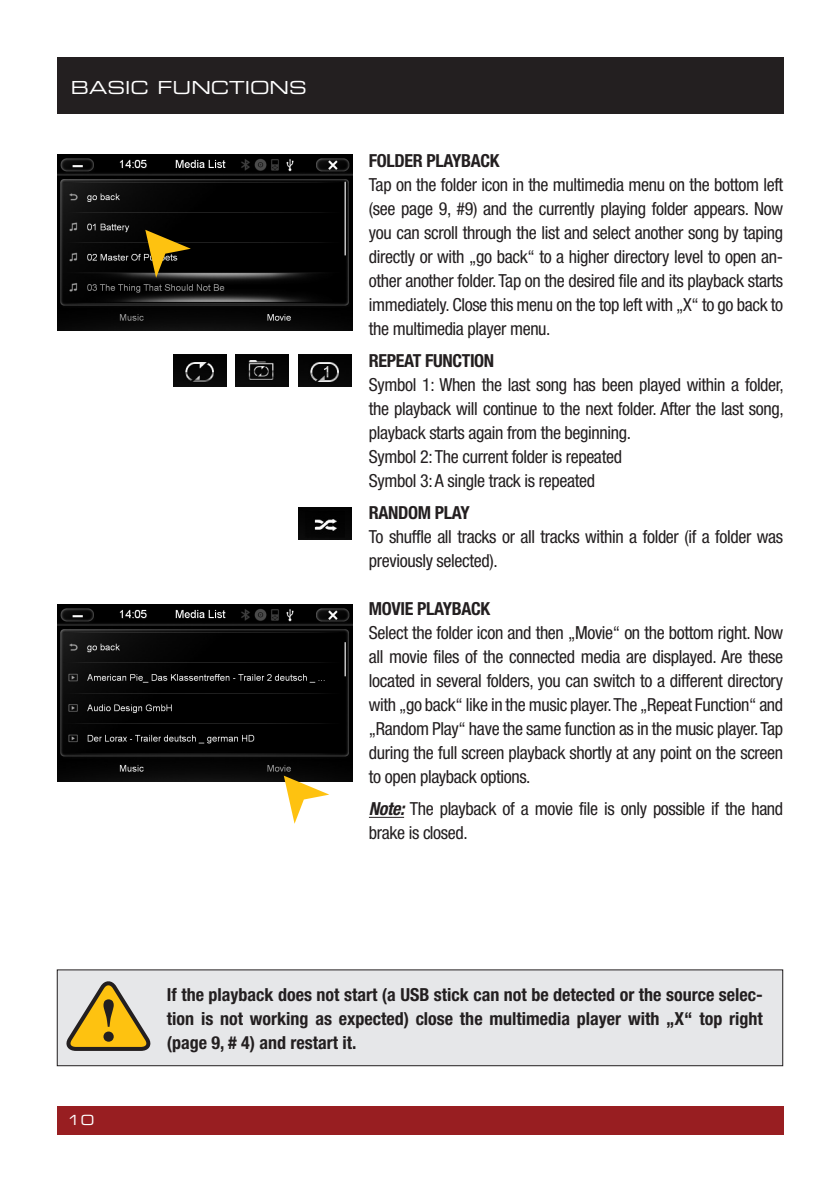
<style>
.page{position:relative;width:840px;height:1191px;background:#fff}
.page>*{position:absolute;margin:0;border:0;box-sizing:border-box;transform-origin:0 0}
.t1{font:condensed 18px/24px "Helvetica Neue";letter-spacing:-.02em;color:#231f20}
.t2{font:700 condensed 18px/24px "Helvetica Neue";letter-spacing:-.02em;color:#231f20;text-align:justify}
.t3{font:18px "Eurostile Extended Two";color:#fff}
.t4{font:14px "Eurostile Extended Two";color:#fff}
.s1{font-weight:700;font-style:italic}
</style>
<div class="page">
<div style="left:57px;top:1106px;width:725px;height:28px;background:#981e21"></div>
<div style="left:57px;top:57px;width:725px;height:56px;background:#231f20"></div>
<hr style="left:369px;top:817px;width:35px;height:1px;background:#231f20">
<img style="left:57px;top:154px;width:295px;height:177px">
<img style="left:298px;top:354px;width:53px;height:32px">
<img style="left:298px;top:507px;width:53px;height:32px">
<img style="left:236px;top:354px;width:53px;height:32px">
<img style="left:173px;top:354px;width:53px;height:32px">
<img style="left:57px;top:604px;width:295px;height:177px">
<svg style="left:145px;top:230px;width:46px;height:48px;background:#5f4c13"></svg>
<svg style="left:283px;top:775px;width:46px;height:48px"></svg>
<div style="left:56px;top:969px;width:727px;height:97px;background:#e6e7e9"></div>
<svg style="left:66px;top:976px;width:90px;height:77px;background:#cdb87b"></svg>
<p class="t3" style="left:71px;top:75px;width:237px">BASIC FUNCTIONS</p>
<p class="t2" style="left:369px;top:149px;width:132px">FOLDER PLAYBACK</p>
<p class="t1" style="left:369px;top:173px;width:415px;text-align:justify">Tap on the folder icon in the multimedia menu on the bottom left (see page 9, #9) and the currently playing folder appears. Now you can scroll through the list and select another song by taping directly or with „go back“ to a higher directory level to open an&shy;other another folder. Tap on the desired file and its playback starts immediately. Close this menu on the top left with „X“ to go back to the multimedia player menu.</p>
<p class="t2" style="left:369px;top:349px;width:127px">REPEAT FUNCTION</p>
<p class="t1" style="left:369px;top:373px;width:416px">Symbol 1: When the last song has been played within a folder, the playback will continue to the next folder. After the last song, playback starts again from the beginning.<br>Symbol 2: The current folder is repeated<br>Symbol 3: A single track is repeated</p>
<p class="t2" style="left:369px;top:501px;width:102px">RANDOM PLAY</p>
<p class="t1" style="left:369px;top:525px;width:415px">To shuffle all tracks or all tracks within a folder (if a folder was previously selected).</p>
<p class="t2" style="left:369px;top:597px;width:123px">MOVIE PLAYBACK</p>
<p class="t1" style="left:369px;top:621px;width:415px;text-align:justify">Select the folder icon and then „Movie“ on the bottom right. Now all movie files of the connected media are displayed. Are these located in several folders, you can switch to a different directory with „go back“ like in the music player. The „Repeat Function“ and „Random Play“ have the same function as in the music player. Tap during the full screen playback shortly at any point on the screen to open playback options.</p>
<p class="t1" style="left:369px;top:797px;width:415px"><span class="s1">Note:</span> The playback of a movie file is only possible if the hand brake is closed.</p>
<p class="t4" style="left:67px;top:1110px;width:28px">10</p>
<p class="t2" style="left:167px;top:982px;width:597px">If the playback does not start (a USB stick can not be detected or the source selec&shy;tion is not working as expected) close the multimedia player with „X“ top right (page 9, # 4) and restart it.</p>
</div>
